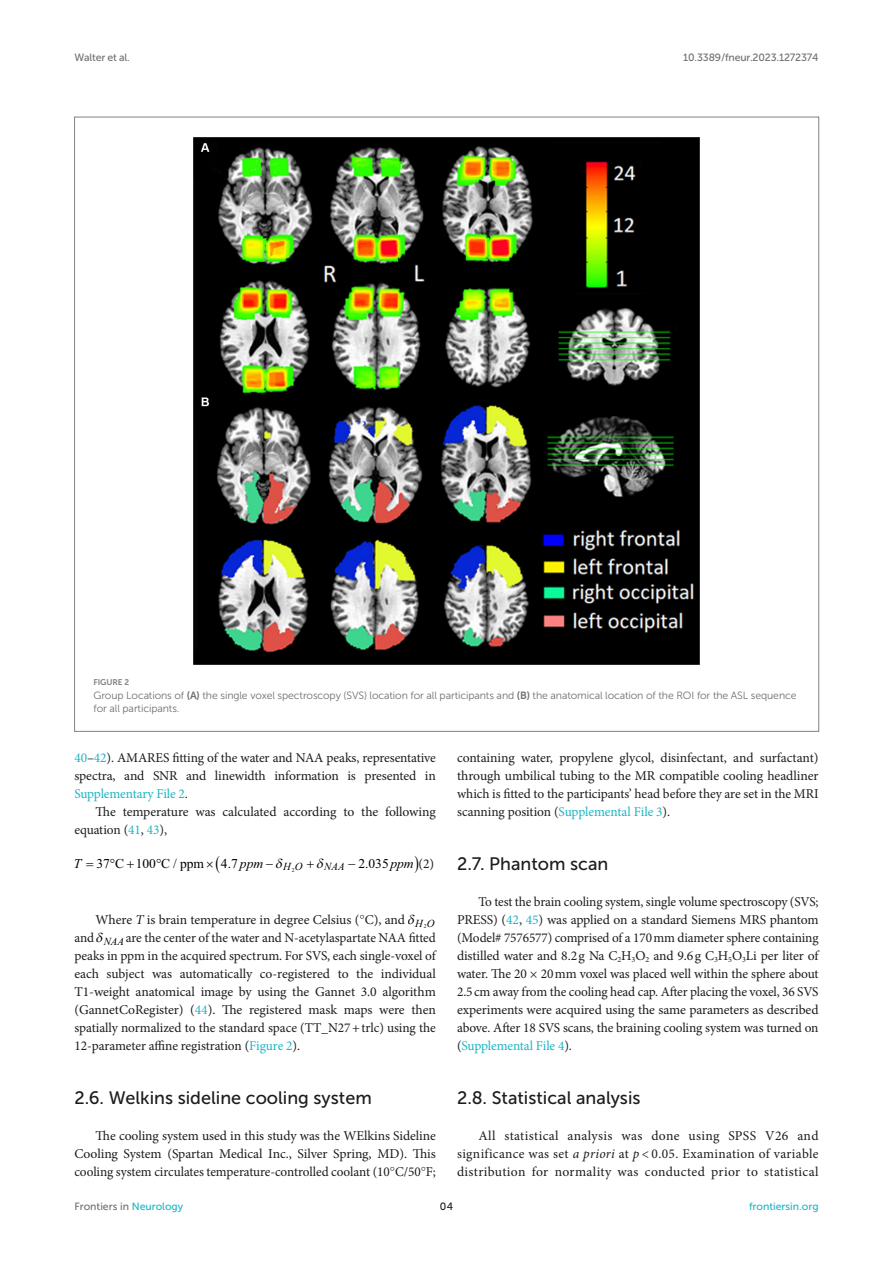
<style>
.page{position:relative;width:893px;height:1263px;background:#fff}
.page>*{position:absolute;margin:0;border:0;box-sizing:border-box;transform-origin:0 0}
.HEAD_2{font:18px "Museo Sans 500";color:#1b1c1b}
.TEXT_FLUSH{font:13.5px/18px "Minion Pro";letter-spacing:-.005em;color:#1b1c1b;text-align:justify}
.TEXT{font:13.5px/18px "Minion Pro";letter-spacing:-.005em;color:#1b1c1b}
.spi-math-img{font:13.5px "Times New Roman";color:#000}
.spi-math-img-2{font:italic 13.5px "Times New Roman";color:#000}
.spi-math-img-3{font:italic 10.8px "Times New Roman";color:#000}
.FIG_LEG{font:10.5px/13.5px "Museo Sans 300";letter-spacing:-.01em;color:#706f70}
.t1{font:10.5px "Museo Sans 500";letter-spacing:-.015em;color:#706f70}
.t2{font:10.5px "Museo Sans 500";color:#1db5c3}
.t3{font:10.5px "Museo Sans 500";color:#1b1c1b}
.FIG_HD{font:8.25px "Museo Sans 700";letter-spacing:-.01em;color:#7e7f7f}
.s1{font-family:"Museo Sans 700"}
.s2{color:#1db5c3}
.s3{font-style:italic}
.s4{font-style:normal}
.s5{font-family:"Minion Pro";color:#1b1c1b}
.s6{font-family:"STIX"}
</style>
<div class="page">
<img style="left:193px;top:137px;width:507px;height:528px">
<p class="t1" style="left:74px;top:51px;width:57px">Walter et al.</p>
<p class="t1" style="left:683px;top:51px;width:137px">10.3389/fneur.2023.1272374</p>
<p class="FIG_HD" style="left:94px;top:678px;width:37px">FIGURE 2</p>
<p class="FIG_LEG" style="left:94px;top:689px;width:705px">Group Locations of <span class="s1">(A)</span> the single voxel spectroscopy (SVS) location for all participants and <span class="s1">(B)</span> the anatomical location of the ROI for the ASL sequence for all participants.</p>
<p class="TEXT_FLUSH" style="left:74px;top:749px;width:363px"><span class="s2">40</span>–<span class="s2">42</span>). AMARES fitting of the water and NAA peaks, representative spectra, and SNR and linewidth information is presented in <span class="s2">Supplementary File 2</span>.</p>
<p class="TEXT" style="left:74px;top:803px;width:363px;text-indent:21px">The temperature was calculated according to the following equation (<span class="s2">41</span>, <span class="s2">43</span>),</p>
<p class="spi-math-img" style="left:74px;top:858px;width:52px"><span class="s3">T</span> 37C</p>
<p class="spi-math-img" style="left:136px;top:858px;width:70px">100 C / ppm</p>
<p class="spi-math-img" style="left:228px;top:858px;width:5px">.</p>
<p class="spi-math-img-2" style="left:221px;top:854px;width:54px"><span class="s4">4 7</span>ppm −</p>
<p class="spi-math-img-3" style="left:283px;top:859px;width:21px">H O<sub>2</sub></p>
<p class="spi-math-img" style="left:324px;top:858px;width:111px"><sub>NAA</sub> 2.035<span class="s3">ppm</span> <span class="s5">(2)</span></p>
<p class="TEXT" style="left:96px;top:911px;width:311px">Where <span class="s3">T</span> is brain temperature in degree Celsius (<span class="s6">°</span>C), and</p>
<p class="spi-math-img-3" style="left:415px;top:915px;width:21px">H O<sub>2</sub></p>
<p class="TEXT" style="left:74px;top:929px;width:363px;text-align:justify;text-indent:52px">are the center of the water and N-acetylaspartate NAA fitted peaks in ppm in the acquired spectrum. For SVS, each single-voxel of each subject was automatically co-registered to the individual T1-weight anatomical image by using the Gannet 3.0 algorithm (GannetCoRegister) (<span class="s2">44</span>). The registered mask maps were then spatially normalized to the standard space (TT_N27+trlc) using the 12-parameter affine registration (<span class="s2">Figure 2</span>).</p>
<p class="HEAD_2" style="left:74px;top:1088px;width:299px">2.6. Welkins sideline cooling system</p>
<p class="TEXT_FLUSH" style="left:74px;top:1127px;width:363px;text-indent:21px">The cooling system used in this study was the WElkins Sideline Cooling System (Spartan Medical Inc., Silver Spring, MD). This cooling system circulates temperature-controlled coolant (10<span class="s6">°</span>C/50<span class="s6">°</span>F;</p>
<p class="TEXT" style="left:74px;top:929px;width:21px">and</p>
<p class="spi-math-img-3" style="left:104px;top:933px;width:22px">NAA</p>
<p class="TEXT_FLUSH" style="left:457px;top:749px;width:363px">containing water, propylene glycol, disinfectant, and surfactant) through umbilical tubing to the MR compatible cooling headliner which is fitted to the participants’ head before they are set in the MRI scanning position (<span class="s2">Supplemental File 3</span>).</p>
<p class="HEAD_2" style="left:457px;top:854px;width:153px">2.7. Phantom scan</p>
<p class="TEXT_FLUSH" style="left:457px;top:893px;width:363px;text-indent:21px">To test the brain cooling system, single volume spectroscopy (SVS; PRESS) (<span class="s2">42</span>, <span class="s2">45</span>) was applied on a standard Siemens MRS phantom (Model# 7576577) comprised of a 170mm diameter sphere containing distilled water and 8.2g Na C<sub>2</sub>H<sub>3</sub>O<sub>2</sub> and 9.6g C<sub>3</sub>H<sub>5</sub>O<sub>3</sub>Li per liter of water. The 20 × 20mm voxel was placed well within the sphere about 2.5cm away from the cooling head cap. After placing the voxel, 36 SVS experiments were acquired using the same parameters as described above. After 18 SVS scans, the braining cooling system was turned on (<span class="s2">Supplemental File 4</span>).</p>
<p class="HEAD_2" style="left:457px;top:1088px;width:185px">2.8. Statistical analysis</p>
<p class="TEXT_FLUSH" style="left:457px;top:1127px;width:363px;text-indent:21px">All statistical analysis was done using SPSS V26 and significance was set <span class="s3">a priori</span> at <span class="s3">p</span> &lt; 0.05. Examination of variable distribution for normality was conducted prior to statistical</p>
<p class="t1" style="left:74px;top:1200px;width:110px">Frontiers in <span class="s2">Neurology</span></p>
<p class="t3" style="left:440px;top:1200px;width:15px">04</p>
<p class="t2" style="left:749px;top:1200px;width:71px">frontiersin.org</p>
</div>
